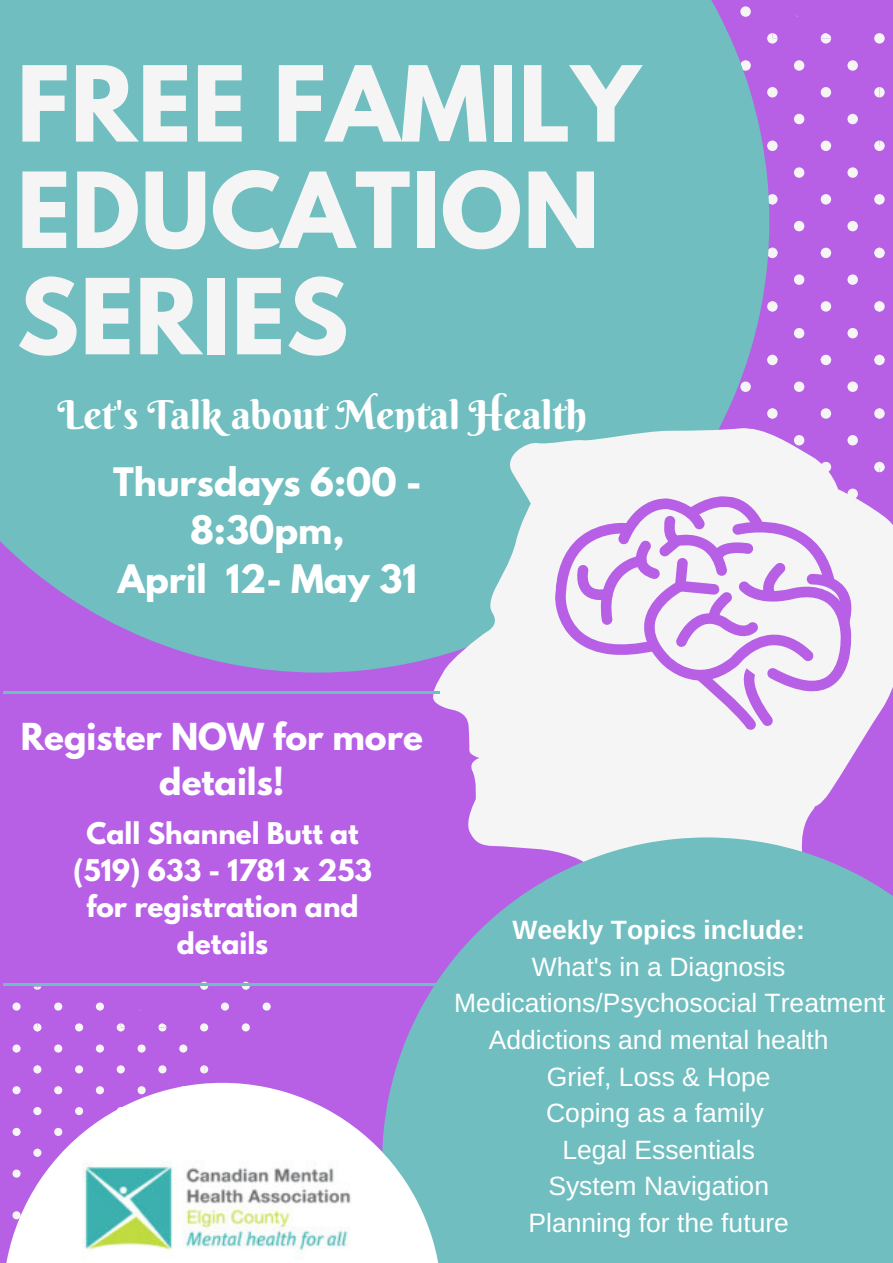
<style>
.page{position:relative;width:893px;height:1263px;background:#b760e6}
.page>*{position:absolute;margin:0;border:0;box-sizing:border-box;transform-origin:0 0}
.t1{font:700 92.7px/106.4px "League Spartan";letter-spacing:.01em;color:#f6f5f5}
.t2{font:39.75px "Berkshire Swash";color:#fff}
.t3{font:700 34.72px/48.4px "League Spartan";color:#fff;text-align:center}
.t4{font:700 32.92px/45.6px "League Spartan";color:#fff;text-align:center}
.t5{font:26.47px "Arimo";color:#fff}
.t6{font:700 26.47px/36.6px "League Spartan";color:#fff;text-align:center}
.t7{font:700 26.47px "Arimo";color:#fff}
</style>
<div class="page">
<svg style="left:874px;top:87px;width:11px;height:10px"></svg>
<svg style="left:821px;top:87px;width:10px;height:10px"></svg>
<svg style="left:794px;top:114px;width:10px;height:10px"></svg>
<svg style="left:847px;top:114px;width:11px;height:10px"></svg>
<svg style="left:794px;top:60px;width:10px;height:11px"></svg>
<svg style="left:847px;top:60px;width:11px;height:11px"></svg>
<svg style="left:874px;top:33px;width:11px;height:11px"></svg>
<svg style="left:821px;top:33px;width:10px;height:11px"></svg>
<svg style="left:874px;top:194px;width:11px;height:11px"></svg>
<svg style="left:821px;top:194px;width:10px;height:11px"></svg>
<svg style="left:794px;top:221px;width:10px;height:10px"></svg>
<svg style="left:847px;top:221px;width:11px;height:10px"></svg>
<svg style="left:794px;top:167px;width:10px;height:11px"></svg>
<svg style="left:847px;top:167px;width:11px;height:11px"></svg>
<svg style="left:874px;top:141px;width:11px;height:10px"></svg>
<svg style="left:821px;top:141px;width:10px;height:10px"></svg>
<svg style="left:874px;top:301px;width:11px;height:11px"></svg>
<svg style="left:821px;top:301px;width:10px;height:11px"></svg>
<svg style="left:794px;top:328px;width:10px;height:10px"></svg>
<svg style="left:847px;top:328px;width:11px;height:10px"></svg>
<svg style="left:794px;top:274px;width:10px;height:11px"></svg>
<svg style="left:847px;top:274px;width:11px;height:11px"></svg>
<svg style="left:874px;top:248px;width:11px;height:10px"></svg>
<svg style="left:821px;top:248px;width:10px;height:10px"></svg>
<svg style="left:794px;top:381px;width:10px;height:11px"></svg>
<svg style="left:847px;top:381px;width:11px;height:11px"></svg>
<svg style="left:874px;top:355px;width:11px;height:10px"></svg>
<svg style="left:821px;top:355px;width:10px;height:10px"></svg>
<svg style="left:769px;top:87px;width:9px;height:10px"></svg>
<svg style="left:769px;top:33px;width:9px;height:11px"></svg>
<svg style="left:769px;top:194px;width:9px;height:11px"></svg>
<svg style="left:769px;top:141px;width:9px;height:10px"></svg>
<svg style="left:769px;top:301px;width:9px;height:11px"></svg>
<svg style="left:769px;top:248px;width:9px;height:10px"></svg>
<svg style="left:769px;top:355px;width:9px;height:10px"></svg>
<svg style="left:242px;top:1023px;width:8px;height:8px"></svg>
<svg style="left:242px;top:982px;width:8px;height:8px"></svg>
<svg style="left:221px;top:1002px;width:8px;height:9px"></svg>
<svg style="left:263px;top:1002px;width:8px;height:9px"></svg>
<svg style="left:200px;top:982px;width:8px;height:8px"></svg>
<svg style="left:200px;top:1065px;width:8px;height:8px"></svg>
<svg style="left:158px;top:1065px;width:9px;height:8px"></svg>
<svg style="left:138px;top:1044px;width:8px;height:8px"></svg>
<svg style="left:179px;top:1044px;width:8px;height:8px"></svg>
<svg style="left:200px;top:1023px;width:8px;height:8px"></svg>
<svg style="left:158px;top:1023px;width:9px;height:8px"></svg>
<svg style="left:54px;top:1002px;width:8px;height:9px"></svg>
<svg style="left:96px;top:1002px;width:8px;height:9px"></svg>
<svg style="left:117px;top:1065px;width:8px;height:8px"></svg>
<svg style="left:75px;top:1065px;width:8px;height:8px"></svg>
<svg style="left:54px;top:1044px;width:8px;height:8px"></svg>
<svg style="left:96px;top:1044px;width:8px;height:8px"></svg>
<svg style="left:117px;top:1023px;width:8px;height:8px"></svg>
<svg style="left:75px;top:1023px;width:8px;height:8px"></svg>
<svg style="left:33px;top:986px;width:8px;height:4px"></svg>
<svg style="left:13px;top:1002px;width:8px;height:9px"></svg>
<svg style="left:33px;top:1065px;width:8px;height:8px"></svg>
<svg style="left:13px;top:1044px;width:8px;height:8px"></svg>
<svg style="left:33px;top:1023px;width:8px;height:8px"></svg>
<div style="left:0;top:0;width:769px;height:672px;background:#70bec0"></div>
<svg style="left:395px;top:395px;width:498px;height:442px;fill:#f6f5f5"></svg>
<svg style="left:382px;top:837px;width:511px;height:426px;background:#79b4c4"></svg>
<svg style="left:548px;top:489px;width:274px;height:241px"></svg>
<svg style="left:714px;top:511px;width:148px;height:215px"></svg>
<hr style="left:4px;top:692px;width:436px;height:2px;background:#70bec0">
<hr style="left:4px;top:984px;width:436px;height:2px;background:#70bec0">
<svg style="left:6px;top:1083px;width:436px;height:180px;fill:#fff"></svg>
<img style="left:75px;top:1141px;width:291px;height:122px">
<h1 class="t1" style="left:17px;top:63px;width:625px">FREE FAMILY<br>EDUCATION<br>SERIES</h1>
<h2 class="t2" style="left:57px;top:390px;width:531px">Let's Talk about Mental Health</h2>
<h3 class="t3" style="left:113px;top:462px;width:310px">Thursdays 6:00 -<br>8:30pm,<br>April 12- May 31</h3>
<p class="t4" style="left:21px;top:718px;width:404px">Register NOW for more details!</p>
<p class="t6" style="left:73px;top:819px;width:300px">Call Shannel Butt at (519) 633 - 1781 x 253 for registration and details</p>
<p class="t7" style="left:512px;top:915px;width:294px">Weekly Topics include:</p>
<p class="t5" style="left:532px;top:952px;width:255px">What's in a Diagnosis</p>
<p class="t5" style="left:454px;top:988px;width:432px">Medications/Psychosocial Treatment</p>
<p class="t5" style="left:489px;top:1025px;width:341px">Addictions and mental health</p>
<p class="t5" style="left:547px;top:1062px;width:225px">Grief, Loss &amp; Hope</p>
<p class="t5" style="left:546px;top:1098px;width:219px">Coping as a family</p>
<p class="t5" style="left:562px;top:1135px;width:194px">Legal Essentials</p>
<p class="t5" style="left:548px;top:1171px;width:222px">System Navigation</p>
<p class="t5" style="left:528px;top:1208px;width:262px">Planning for the future</p>
</div>
